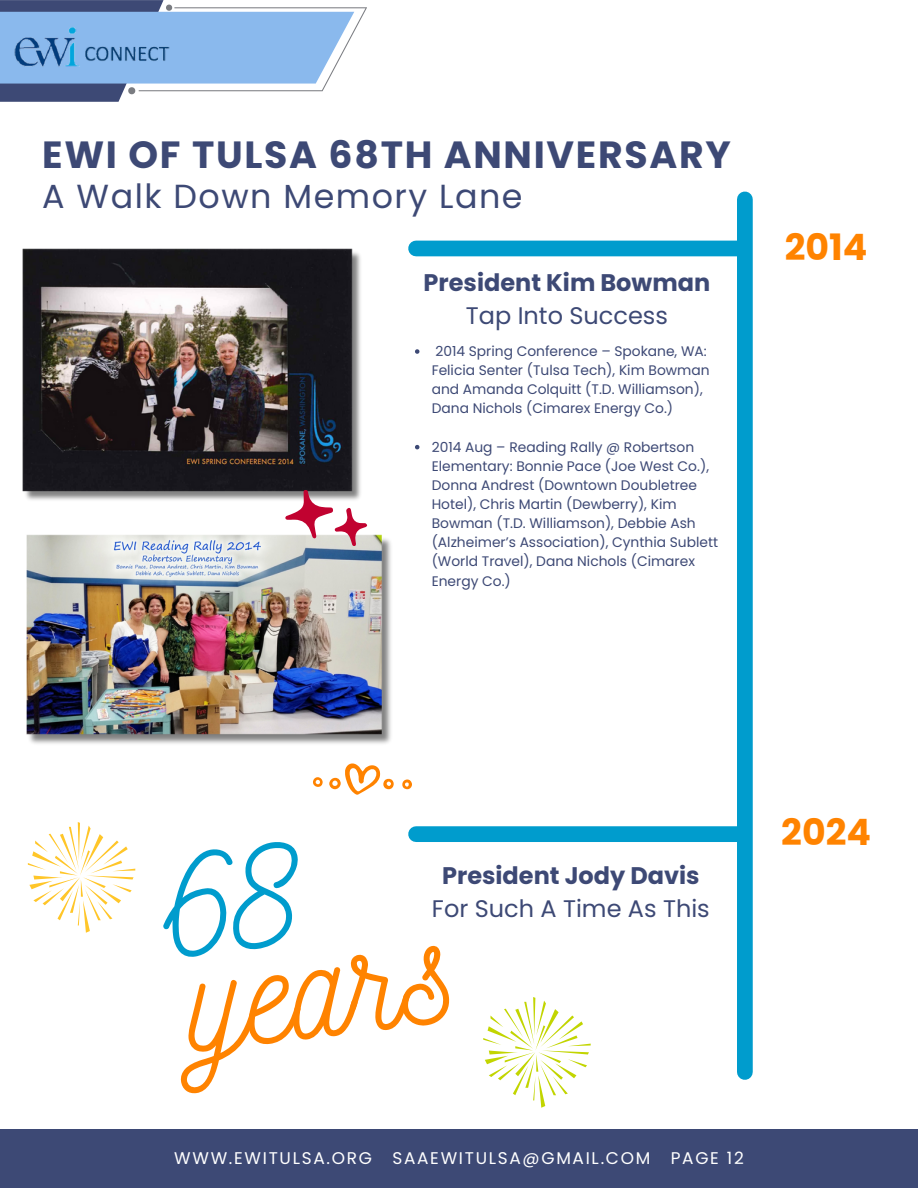
<style>
.page{position:relative;width:918px;height:1188px;background:#fff}
.page>*{position:absolute;margin:0;border:0;box-sizing:border-box;transform-origin:0 0}
.t1{font:142.65px "Nickainley";color:#ff8300}
.t2{font:700 37.8px "Poppins";letter-spacing:.045em;color:#3d4975}
.t3{font:700 36.3px "Poppins";color:#ff8300}
.t4{font:33.3px "Poppins";letter-spacing:.045em;color:#3d4975}
.t5{font:700 24px "Poppins";color:#3d4975}
.t6{font:24px "Poppins";color:#3d4975}
.t7{font:16.95px "Poppins";letter-spacing:.1em;color:#fff}
.t8{font:13.8px/19.2px "Poppins";color:#3d4975}
</style>
<div class="page">
<svg style="left:0;top:0;width:367px;height:102px"></svg>
<img style="left:0;top:24px;width:207px;height:55px">
<div style="left:0;top:1129px;width:918px;height:59px;background:#3d4975"></div>
<div style="left:737px;top:199px;width:16px;height:873px;background:#009ccd"></div>
<div style="left:416px;top:241px;width:325px;height:15px;background:#009ccd"></div>
<img style="left:22px;top:248px;width:339px;height:252px">
<img style="left:26px;top:534px;width:365px;height:210px">
<div style="left:416px;top:826px;width:325px;height:16px;background:#009ccd"></div>
<svg style="left:28px;top:822px;width:107px;height:110px"></svg>
<svg style="left:483px;top:997px;width:108px;height:110px"></svg>
<svg style="left:285px;top:490px;width:82px;height:56px"></svg>
<svg style="left:313px;top:763px;width:99px;height:31px"></svg>
<svg style="left:415px;top:349px;width:4px;height:5px"></svg>
<svg style="left:415px;top:445px;width:4px;height:4px"></svg>
<h2 class="t2" style="left:42px;top:128px;width:690px">EWI OF TULSA 68TH ANNIVERSARY</h2>
<h3 class="t4" style="left:42px;top:173px;width:482px">A Walk Down Memory Lane</h3>
<h3 class="t5" style="left:424px;top:266px;width:288px">President Kim Bowman</h3>
<h3 class="t6" style="left:466px;top:299px;width:204px">Tap Into Success</h3>
<p class="t8" style="left:432px;top:342px;width:279px">2014 Spring Conference – Spokane, WA:<br>Felicia Senter (Tulsa Tech), Kim Bowman and Amanda Colquitt (T.D. Williamson), Dana Nichols (Cimarex Energy Co.)</p>
<p class="t8" style="left:432px;top:437px;width:288px">2014 Aug – Reading Rally @ Robertson Elementary: Bonnie Pace (Joe West Co.), Donna Andrest (Downtown Doubletree Hotel), Chris Martin (Dewberry), Kim Bowman (T.D. Williamson), Debbie Ash (Alzheimer’s Association), Cynthia Sublett (World Travel), Dana Nichols (Cimarex Energy Co.)</p>
<h3 class="t3" style="left:785px;top:222px;width:84px">2014</h3>
<h3 class="t5" style="left:442px;top:859px;width:259px">President Jody Davis</h3>
<h3 class="t6" style="left:432px;top:892px;width:279px">For Such A Time As This</h3>
<h1 class="t1" style="left:175px;top:912px;width:270px;rotate:-7deg">years</h1>
<p class="t7" style="left:174px;top:1146px;width:571px">WWW.EWITULSA.ORG SAAEWITULSA@GMAIL.COM PAGE 12</p>
<h3 class="t3" style="left:781px;top:807px;width:91px">2024</h3>
</div>
